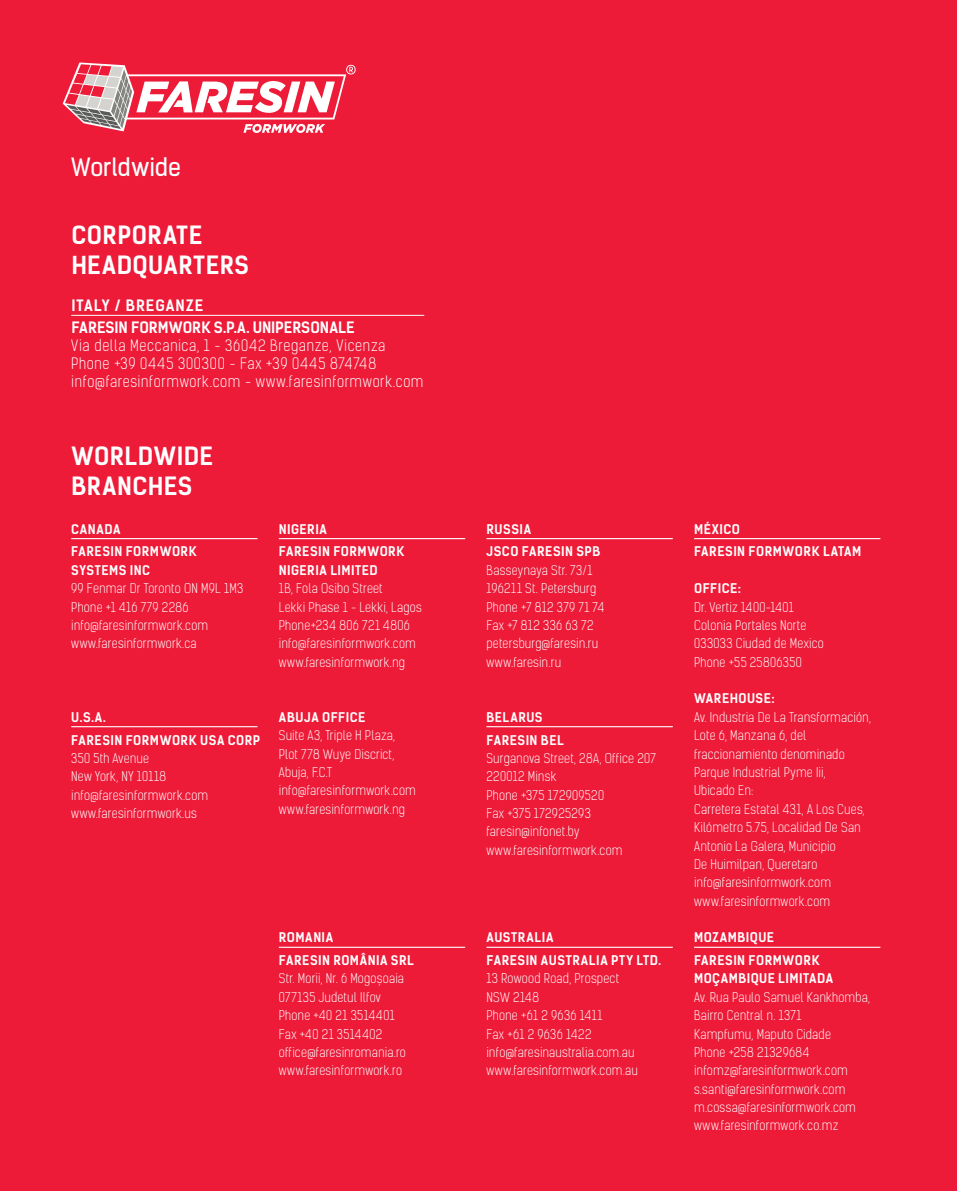
<style>
.page{position:relative;width:957px;height:1191px;background:#ed1a38}
.page>*{position:absolute;margin:0;border:0;box-sizing:border-box;transform-origin:0 0}
.t1{font:700 24px/30px "Kelson Sans";letter-spacing:.02em;color:#fff}
.t2{font:24px "Kelson Sans";color:#fff}
.t3{font:300 15px/18px "Kelson Sans";letter-spacing:.04em;color:#fff}
.t4{font:700 15px/22.2px "Kelson Sans";letter-spacing:.01em;color:#fff}
.t5{font:300 12.75px/18.3px "Kelson Sans";letter-spacing:.015em;color:#fff}
.t6{font:700 12.75px/22.6px "Kelson Sans";letter-spacing:.04em;color:#fff}
</style>
<div class="page">
<hr style="left:71px;top:538px;width:187px;height:1px;background:#fff">
<hr style="left:71px;top:726px;width:187px;height:1px;background:#fff">
<hr style="left:279px;top:538px;width:186px;height:1px;background:#fff">
<hr style="left:279px;top:946px;width:186px;height:1px;background:#fff">
<hr style="left:486px;top:538px;width:187px;height:1px;background:#fff">
<hr style="left:486px;top:726px;width:187px;height:1px;background:#fff">
<hr style="left:486px;top:946px;width:187px;height:1px;background:#fff">
<hr style="left:694px;top:538px;width:186px;height:1px;background:#fff">
<hr style="left:694px;top:946px;width:186px;height:1px;background:#fff">
<hr style="left:71px;top:315px;width:353px;height:1px;background:#fff">
<svg style="left:63px;top:62px;width:293px;height:71px"></svg>
<h1 class="t2" style="left:71px;top:153px;width:111px">Worldwide</h1>
<h1 class="t1" style="left:71px;top:220px;width:179px">CORPORATE<br>HEADQUARTERS</h1>
<p class="t4" style="left:71px;top:294px;width:285px">ITALY / BREGANZE<br>FARESIN FORMWORK S.P.A. UNIPERSONALE</p>
<p class="t3" style="left:71px;top:337px;width:354px">Via della Meccanica, 1 - 36042 Breganze, Vicenza<br>Phone +39 0445 300300 - Fax +39 0445 874748 info@faresinformwork.com - www.faresinformwork.com</p>
<h1 class="t1" style="left:71px;top:441px;width:143px">WORLDWIDE<br>BRANCHES</h1>
<p class="t6" style="left:71px;top:518px;width:127px">CANADA<br>FARESIN FORMWORK</p>
<p class="t6" style="left:71px;top:559px;width:80px">SYSTEMS INC</p>
<p class="t5" style="left:71px;top:579px;width:174px">99 Fenmar Dr Toronto ON M9L 1M3<br>Phone +1 416 779 2286 info@faresinformwork.com www.faresinformwork.ca</p>
<p class="t6" style="left:71px;top:706px;width:190px">U.S.A.<br>FARESIN FORMWORK USA CORP</p>
<p class="t5" style="left:71px;top:749px;width:139px">350 5th Avenue<br>New York, NY 10118 info@faresinformwork.com www.faresinformwork.us</p>
<p class="t6" style="left:279px;top:518px;width:127px">NIGERIA<br>FARESIN FORMWORK</p>
<p class="t6" style="left:279px;top:559px;width:100px">NIGERIA LIMITED</p>
<p class="t5" style="left:279px;top:579px;width:144px">1B, Fola Osibo Street<br>Lekki Phase 1 - Lekki, Lagos<br>Phone+234 806 721 4806 info@faresinformwork.com www.faresinformwork.ng</p>
<p class="t6" style="left:279px;top:706px;width:88px">ABUJA OFFICE</p>
<p class="t5" style="left:279px;top:726px;width:139px">Suite A3, Triple H Plaza,<br>Plot 778 Wuye Discrict,<br>Abuja, F.C.T info@faresinformwork.com www.faresinformwork.ng</p>
<p class="t6" style="left:279px;top:926px;width:136px">ROMANIA<br>FARESIN ROMÂNIA SRL</p>
<p class="t5" style="left:279px;top:969px;width:129px">Str. Morii, Nr. 6 Mogoșoaia<br>077135 Judetul Ilfov<br>Phone +40 21 3514401<br>Fax +40 21 3514402 office@faresinromania.ro www.faresinformwork.ro</p>
<p class="t6" style="left:486px;top:518px;width:115px">RUSSIA<br>JSCO FARESIN SPB</p>
<p class="t5" style="left:486px;top:561px;width:120px">Basseynaya Str. 73/1<br>196211 St. Petersburg<br>Phone +7 812 379 71 74<br>Fax +7 812 336 63 72 petersburg@faresin.ru www.faresin.ru</p>
<p class="t6" style="left:486px;top:706px;width:79px">BELARUS<br>FARESIN BEL</p>
<p class="t5" style="left:486px;top:749px;width:171px">Surganova Street, 28A, Office 207<br>220012 Minsk<br>Phone +375 172909520<br>Fax +375 172925293 faresin@infonet.by www.faresinformwork.com</p>
<p class="t6" style="left:486px;top:926px;width:176px">AUSTRALIA<br>FARESIN AUSTRALIA PTY LTD.</p>
<p class="t5" style="left:486px;top:969px;width:153px">13 Rowood Road, Prospect<br>NSW 2148<br>Phone +61 2 9636 1411<br>Fax +61 2 9636 1422 info@faresinaustralia.com.au www.faresinformwork.com.au</p>
<p class="t6" style="left:694px;top:518px;width:169px">MÉXICO<br>FARESIN FORMWORK LATAM</p>
<p class="t6" style="left:694px;top:577px;width:48px">OFFICE:</p>
<p class="t5" style="left:694px;top:598px;width:131px">Dr. Vertiz 1400-1401<br>Colonia Portales Norte<br>033033 Ciudad de Mexico<br>Phone +55 25806350</p>
<p class="t6" style="left:694px;top:687px;width:82px">WAREHOUSE:</p>
<p class="t5" style="left:694px;top:708px;width:178px">Av. Industria De La Transformación,<br>Lote 6, Manzana 6, del fraccionamiento denominado<br>Parque Industrial Pyme Iii,<br>Ubicado En:<br>Carretera Estatal 431, A Los Cues,<br>Kilómetro 5.75, Localidad De San<br>Antonio La Galera, Municipio<br>De Huimilpan, Queretaro info@faresinformwork.com www.faresinformwork.com</p>
<p class="t6" style="left:694px;top:926px;width:127px">MOZAMBIQUE<br>FARESIN FORMWORK</p>
<p class="t6" style="left:694px;top:967px;width:141px">MOÇAMBIQUE LIMITADA</p>
<p class="t5" style="left:694px;top:988px;width:177px">Av. Rua Paulo Samuel Kankhomba,<br>Bairro Central n. 1371<br>Kampfumu, Maputo Cidade<br>Phone +258 21329684 infomz@faresinformwork.com s.santi@faresinformwork.com m.cossa@faresinformwork.com www.faresinformwork.co.mz</p>
</div>
